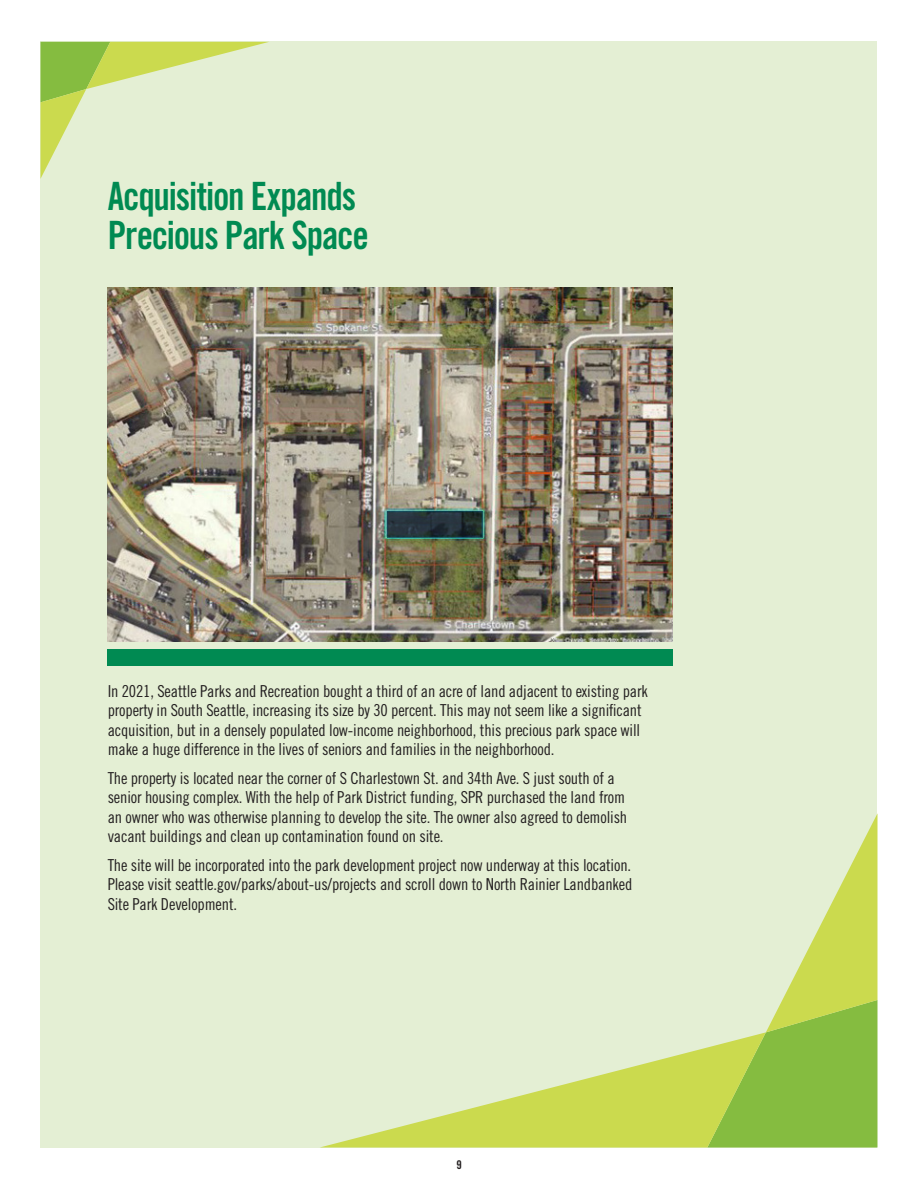
<style>
.page{position:relative;width:918px;height:1188px;background:#fff}
.page>*{position:absolute;margin:0;border:0;box-sizing:border-box;transform-origin:0 0}
.t1{font:39px/39px "Trade Gothic LT Std Bd Cn 20";letter-spacing:-.03em;color:#008a52;scale:.95 1}
.t2{font:16.5px/19.5px "Trade Gothic LT Std Cn 18";letter-spacing:-.01em;color:#231f20}
.t3{font:12px "Trade Gothic LT Std Bd Cn 20";color:#231f20}
</style>
<div class="page">
<div style="left:40px;top:41px;width:838px;height:1107px;background:#e4efd4"></div>
<svg style="left:766px;top:814px;width:111px;height:333px"></svg>
<svg style="left:320px;top:1032px;width:446px;height:116px"></svg>
<img style="left:108px;top:288px;width:565px;height:354px">
<svg style="left:387px;top:512px;width:95px;height:26px;background:#23333a"></svg>
<div style="left:108px;top:650px;width:565px;height:16px;background:#008a52"></div>
<svg style="left:40px;top:42px;width:228px;height:137px"></svg>
<p class="t1" style="left:108px;top:176px;width:276px">Acquisition Expands<br>Precious Park Space</p>
<p class="t2" style="left:108px;top:681px;width:542px">In 2021, Seattle Parks and Recreation bought a third of an acre of land adjacent to existing park property in South Seattle, increasing its size by 30 percent. This may not seem like a significant acquisition, but in a densely populated low-income neighborhood, this precious park space will make a huge difference in the lives of seniors and families in the neighborhood.</p>
<p class="t2" style="left:108px;top:768px;width:521px">The property is located near the corner of S Charlestown St. and 34th Ave. S just south of a senior housing complex. With the help of Park District funding, SPR purchased the land from an owner who was otherwise planning to develop the site. The owner also agreed to demolish vacant buildings and clean up contamination found on site.</p>
<p class="t2" style="left:108px;top:855px;width:526px;text-align:justify">The site will be incorporated into the park development project now underway at this location.<br>Please visit seattle.gov/parks/about-us/projects and scroll down to North Rainier Landbanked Site Park Development.</p>
<p class="t3" style="left:456px;top:1157px;width:7px">9</p>
</div>
